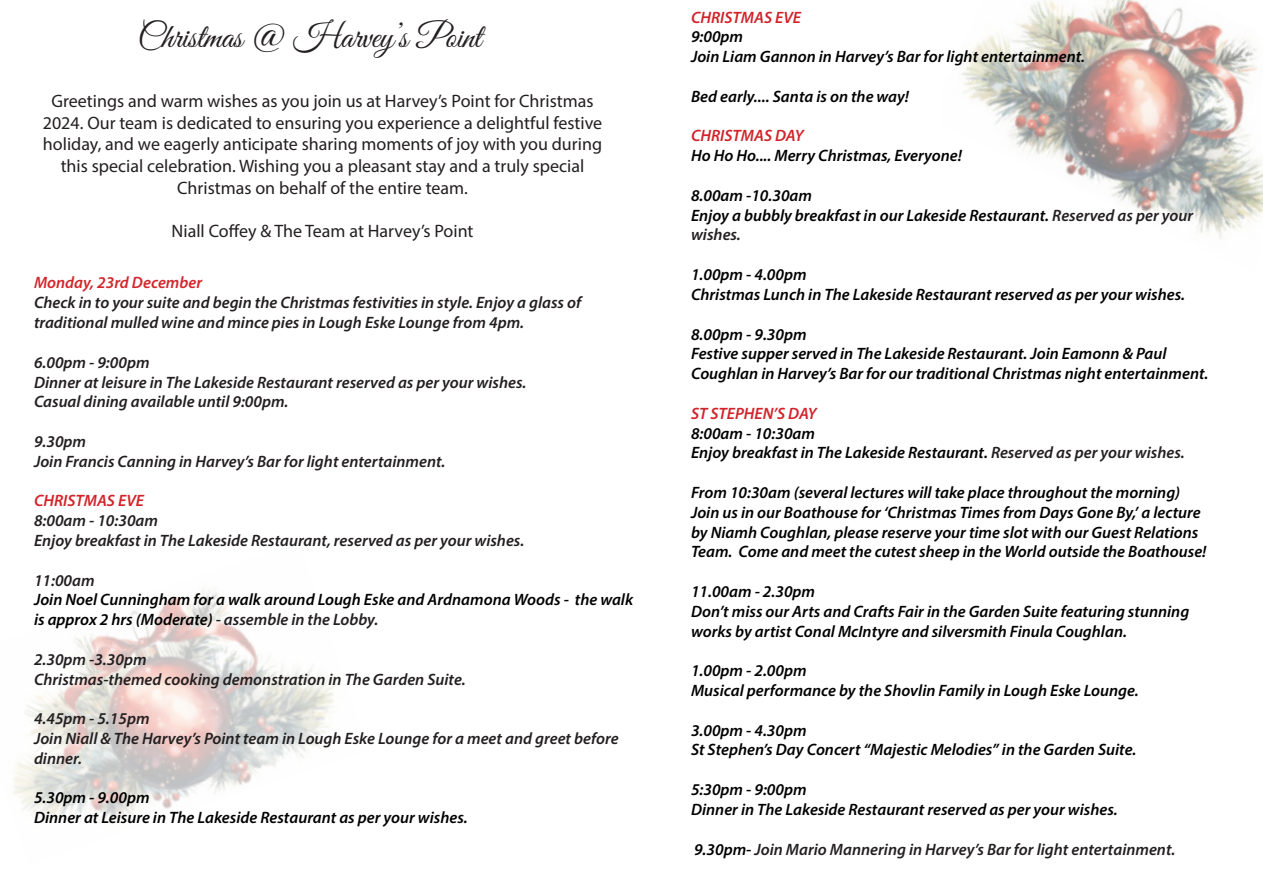
<style>
.page{position:relative;width:1263px;height:889px;background:#fff}
.page>*{position:absolute;margin:0;border:0;box-sizing:border-box;transform-origin:0 0}
.t1{font:34.5px "Great Vibes";color:#231f20}
.t2{font:18px/21.6px "Myriad Pro";color:#231f20;text-align:center}
.t3{font:italic 600 16.5px/19.8px "Myriad Pro";color:#000}
.t4{font:italic 600 16.5px/19.8px "Myriad Pro";color:#231f20}
.t5{font:italic 600 16.5px "Myriad Pro";color:#d1232a}
.t6{font:italic 600 16.5px "Myriad Pro";color:#d2262b}
.s1{color:#231f20}
.s2{color:#000}
</style>
<div class="page">
<img style="left:13px;top:589px;width:325px;height:234px">
<img style="left:961px;top:0;width:302px;height:239px">
<p class="t1" style="left:138px;top:18px;width:345px">Christmas @ Harvey’s Point</p>
<p class="t2" style="left:43px;top:90px;width:561px">Greetings and warm wishes as you join us at Harvey’s Point for Christmas 2024. Our team is dedicated to ensuring you experience a delightful festive holiday, and we eagerly anticipate sharing moments of joy with you during this special celebration. Wishing you a pleasant stay and a truly special Christmas on behalf of the entire team.</p>
<p class="t2" style="left:171px;top:220px;width:304px">Niall Coffey &amp; The Team at Harvey’s Point</p>
<p class="t6" style="left:34px;top:272px;width:170px">Monday, 23rd December</p>
<p class="t4" style="left:34px;top:292px;width:549px">Check in to your suite and begin the Christmas festivities in style. Enjoy a glass of traditional mulled wine and mince pies in Lough Eske Lounge from 4pm.</p>
<p class="t4" style="left:34px;top:352px;width:117px">6.00pm - 9:00pm</p>
<p class="t4" style="left:34px;top:372px;width:494px">Dinner at leisure in The Lakeside Restaurant reserved as per your wishes.</p>
<p class="t4" style="left:34px;top:391px;width:256px">Casual dining available until 9:00pm.</p>
<p class="t4" style="left:34px;top:431px;width:54px">9.30pm</p>
<p class="t4" style="left:34px;top:451px;width:413px">Join Francis Canning in Harvey’s Bar for light entertainment.</p>
<p class="t5" style="left:34px;top:490px;width:112px">CHRISTMAS EVE</p>
<p class="t4" style="left:34px;top:510px;width:126px">8:00am - 10:30am</p>
<p class="t4" style="left:34px;top:530px;width:492px">Enjoy breakfast in The Lakeside Restaurant, reserved as per your wishes.</p>
<p class="t4" style="left:34px;top:570px;width:62px">11:00am</p>
<p class="t3" style="left:34px;top:589px;width:601px">Join Noel Cunningham for a walk around Lough Eske and Ardnamona Woods - the walk is approx 2 hrs (Moderate) <span class="s1">- assemble in the Lobby.</span></p>
<p class="t4" style="left:34px;top:649px;width:114px">2.30pm -3.30pm</p>
<p class="t4" style="left:34px;top:669px;width:433px">Christmas-themed cooking demonstration in The Garden Suite.</p>
<p class="t4" style="left:34px;top:708px;width:117px">4.45pm - 5.15pm</p>
<p class="t4" style="left:34px;top:728px;width:586px">Join Niall &amp; The Harvey’s Point team in Lough Eske Lounge for a meet and greet before dinner.</p>
<p class="t3" style="left:34px;top:787px;width:117px">5.30pm - 9.00pm</p>
<p class="t3" style="left:34px;top:807px;width:435px">Dinner at Leisure in The Lakeside Restaurant as per your wishes.</p>
<p class="t5" style="left:691px;top:7px;width:112px">CHRISTMAS EVE</p>
<p class="t3" style="left:691px;top:27px;width:54px">9:00pm</p>
<p class="t3" style="left:691px;top:46px;width:396px">Join Liam Gannon in Harvey’s Bar for light entertainment.</p>
<p class="t3" style="left:691px;top:86px;width:220px">Bed early.... Santa is on the way!</p>
<p class="t5" style="left:691px;top:125px;width:114px">CHRISTMAS DAY</p>
<p class="t3" style="left:691px;top:145px;width:272px">Ho Ho Ho.... Merry Christmas, Everyone!</p>
<p class="t3" style="left:691px;top:185px;width:123px">8.00am -10.30am</p>
<p class="t3" style="left:691px;top:205px;width:504px">Enjoy a bubbly breakfast in our Lakeside Restaurant. <span class="s1">Reserved as per your wishes.</span></p>
<p class="t3" style="left:691px;top:264px;width:117px">1.00pm - 4.00pm</p>
<p class="t3" style="left:691px;top:284px;width:495px">Christmas Lunch in The Lakeside Restaurant reserved as per your wishes.</p>
<p class="t3" style="left:691px;top:324px;width:117px">8.00pm - 9.30pm</p>
<p class="t3" style="left:691px;top:343px;width:519px">Festive supper served in The Lakeside Restaurant. Join Eamonn &amp; Paul<br>Coughlan in Harvey’s Bar for our traditional Christmas night entertainment.</p>
<p class="t5" style="left:691px;top:403px;width:127px">ST STEPHEN’S DAY</p>
<p class="t3" style="left:691px;top:423px;width:126px">8:00am - 10:30am</p>
<p class="t3" style="left:691px;top:442px;width:495px">Enjoy breakfast in The Lakeside Restaurant. <span class="s1">Reserved as per your wishes.</span></p>
<p class="t3" style="left:691px;top:482px;width:491px">From 10:30am (several lectures will take place throughout the morning)</p>
<p class="t3" style="left:691px;top:502px;width:517px">Join us in our Boathouse for ‘Christmas Times from Days Gone By,’ a lecture by Niamh Coughlan, please reserve your time slot with our Guest Relations<br>Team. Come and meet the cutest sheep in the World outside the Boathouse!</p>
<p class="t3" style="left:691px;top:581px;width:126px">11.00am - 2.30pm</p>
<p class="t3" style="left:691px;top:601px;width:500px">Don’t miss our Arts and Crafts Fair in the Garden Suite featuring stunning works by artist Conal McIntyre and silversmith Finula Coughlan.</p>
<p class="t3" style="left:691px;top:660px;width:117px">1.00pm - 2.00pm</p>
<p class="t3" style="left:691px;top:680px;width:449px">Musical performance by the Shovlin Family in Lough Eske Lounge.</p>
<p class="t3" style="left:691px;top:720px;width:117px">3.00pm - 4.30pm</p>
<p class="t3" style="left:691px;top:739px;width:447px">St Stephen’s Day Concert “Majestic Melodies” in the Garden Suite.</p>
<p class="t3" style="left:691px;top:779px;width:117px">5:30pm - 9:00pm</p>
<p class="t3" style="left:691px;top:799px;width:428px">Dinner in The Lakeside Restaurant reserved as per your wishes.</p>
<p class="t4" style="left:694px;top:838px;width:483px"><span class="s2">9.30pm-</span> Join Mario Mannering in Harvey’s Bar for light entertainment.</p>
</div>
